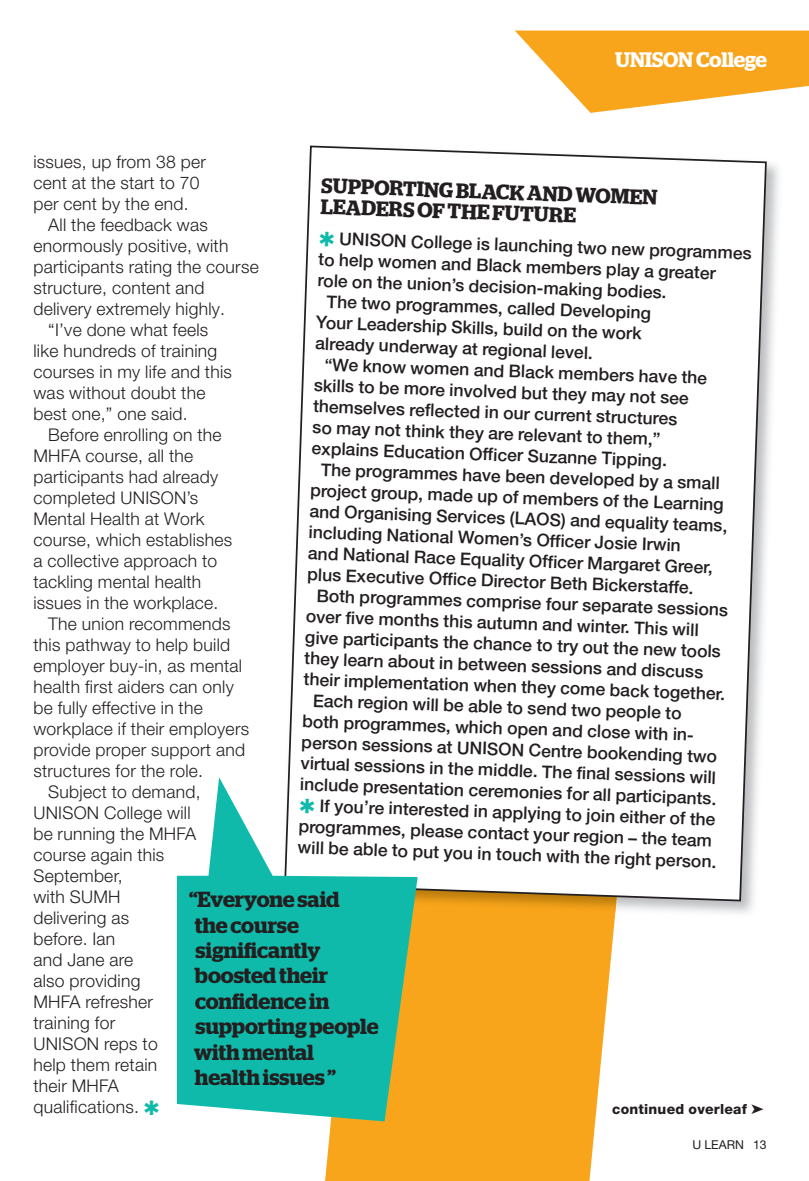
<style>
.page{position:relative;width:809px;height:1181px;background:#fff}
.page>*{position:absolute;margin:0;border:0;box-sizing:border-box;transform-origin:0 0}
.t1{font:600 21.88px/25.4px "Stag";color:#231f20}
.t2{font:600 21px/21px "Stag";color:#231f20}
.t3{font:600 21px "Stag";letter-spacing:-.01em;color:#fff}
.t4{font:500 17.5px "Helvetica Neue LT Pro";color:#231f20}
.t5{font:300 17.5px "Helvetica Neue LT Pro";letter-spacing:.015em;color:#231f20}
.t6{font:800 14px "Helvetica Neue LT Pro";letter-spacing:.015em;color:#231f20}
.t7{font:12.25px "Helvetica Neue LT Pro";color:#231f20}
.s1{color:#10baaa}
</style>
<div class="page">
<svg style="left:515px;top:31px;width:294px;height:82px"></svg>
<div style="left:325px;top:918px;width:290px;height:263px;background:#f9a51b"></div>
<img style="left:310px;top:145px;width:469px;height:768px">
<img style="left:417px;top:901px;width:204px;height:17px">
<svg style="left:288px;top:146px;width:478px;height:755px"></svg>
<svg style="left:177px;top:777px;width:240px;height:344px;fill:#10baaa"></svg>
<p class="t3" style="left:615px;top:47px;width:153px">UNISON College</p>
<p class="t5" style="left:33px;top:151px;width:174px">issues, up from 38 per</p>
<p class="t5" style="left:33px;top:172px;width:168px">cent at the start to 70</p>
<p class="t5" style="left:33px;top:193px;width:157px">per cent by the end.</p>
<p class="t5" style="left:48px;top:214px;width:161px">All the feedback was</p>
<p class="t5" style="left:33px;top:235px;width:196px">enormously positive, with</p>
<p class="t5" style="left:33px;top:256px;width:227px">participants rating the course</p>
<p class="t5" style="left:33px;top:277px;width:173px">structure, content and</p>
<p class="t5" style="left:33px;top:298px;width:193px">delivery extremely highly.</p>
<p class="t5" style="left:48px;top:319px;width:162px">“I’ve done what feels</p>
<p class="t5" style="left:33px;top:340px;width:185px">like hundreds of training</p>
<p class="t5" style="left:33px;top:361px;width:200px">courses in my life and this</p>
<p class="t5" style="left:33px;top:382px;width:173px">was without doubt the</p>
<p class="t5" style="left:33px;top:403px;width:156px">best one,” one said.</p>
<p class="t5" style="left:48px;top:424px;width:175px">Before enrolling on the</p>
<p class="t5" style="left:33px;top:445px;width:161px">MHFA course, all the</p>
<p class="t5" style="left:33px;top:466px;width:186px">participants had already</p>
<p class="t5" style="left:33px;top:487px;width:166px">completed UNISON’s</p>
<p class="t5" style="left:33px;top:508px;width:173px">Mental Health at Work</p>
<p class="t5" style="left:33px;top:529px;width:200px">course, which establishes</p>
<p class="t5" style="left:33px;top:550px;width:185px">a collective approach to</p>
<p class="t5" style="left:33px;top:571px;width:169px">tackling mental health</p>
<p class="t5" style="left:33px;top:592px;width:186px">issues in the workplace.</p>
<p class="t5" style="left:48px;top:613px;width:184px">The union recommends</p>
<p class="t5" style="left:33px;top:634px;width:198px">this pathway to help build</p>
<p class="t5" style="left:33px;top:655px;width:210px">employer buy-in, as mental</p>
<p class="t5" style="left:33px;top:676px;width:202px">health first aiders can only</p>
<p class="t5" style="left:33px;top:697px;width:171px">be fully effective in the</p>
<p class="t5" style="left:33px;top:718px;width:217px">workplace if their employers</p>
<p class="t5" style="left:33px;top:739px;width:213px">provide proper support and</p>
<p class="t5" style="left:33px;top:760px;width:171px">structures for the role.</p>
<p class="t5" style="left:48px;top:781px;width:154px">Subject to demand,</p>
<p class="t5" style="left:33px;top:802px;width:159px">UNISON College will</p>
<p class="t5" style="left:33px;top:823px;width:164px">be running the MHFA</p>
<p class="t5" style="left:33px;top:844px;width:132px">course again this</p>
<p class="t5" style="left:33px;top:865px;width:91px">September,</p>
<p class="t5" style="left:33px;top:886px;width:89px">with SUMH</p>
<p class="t5" style="left:33px;top:907px;width:97px">delivering as</p>
<p class="t5" style="left:33px;top:928px;width:83px">before. Ian</p>
<p class="t5" style="left:33px;top:949px;width:101px">and Jane are</p>
<p class="t5" style="left:33px;top:970px;width:108px">also providing</p>
<p class="t5" style="left:33px;top:991px;width:121px">MHFA refresher</p>
<p class="t5" style="left:33px;top:1012px;width:83px">training for</p>
<p class="t5" style="left:33px;top:1033px;width:126px">UNISON reps to</p>
<p class="t5" style="left:33px;top:1054px;width:125px">help them retain</p>
<p class="t5" style="left:33px;top:1075px;width:87px">their MHFA</p>
<p class="t5" style="left:33px;top:1096px;width:127px">qualifications. <span class="s1">✱</span></p>
<p class="t2" style="left:322px;top:175px;width:338px;rotate:2deg">SUPPORTING BLACK AND WOMEN<br>LEADERS OF THE FUTURE</p>
<p class="t4" style="left:319px;top:228px;width:434px;rotate:2deg"><span class="s1">✱</span> UNISON College is launching two new programmes</p>
<p class="t4" style="left:319px;top:249px;width:399px;rotate:2deg">to help women and Black members play a greater</p>
<p class="t4" style="left:318px;top:270px;width:351px;rotate:2deg">role on the union’s decision-making bodies.</p>
<p class="t4" style="left:327px;top:291px;width:326px;rotate:2deg">The two programmes, called Developing</p>
<p class="t4" style="left:316px;top:312px;width:327px;rotate:2deg">Your Leadership Skills, build on the work</p>
<p class="t4" style="left:316px;top:333px;width:279px;rotate:2deg">already underway at regional level.</p>
<p class="t4" style="left:325px;top:354px;width:384px;rotate:2deg">“We know women and Black members have the</p>
<p class="t4" style="left:314px;top:375px;width:376px;rotate:2deg">skills to be more involved but they may not see</p>
<p class="t4" style="left:313px;top:395px;width:366px;rotate:2deg">themselves reflected in our current structures</p>
<p class="t4" style="left:313px;top:416px;width:350px;rotate:2deg">so may not think they are relevant to them,”</p>
<p class="t4" style="left:312px;top:437px;width:357px;rotate:2deg">explains Education Officer Suzanne Tipping.</p>
<p class="t4" style="left:321px;top:459px;width:400px;rotate:2deg">The programmes have been developed by a small</p>
<p class="t4" style="left:311px;top:479px;width:415px;rotate:2deg">project group, made up of members of the Learning</p>
<p class="t4" style="left:310px;top:500px;width:419px;rotate:2deg">and Organising Services (LAOS) and equality teams,</p>
<p class="t4" style="left:309px;top:521px;width:374px;rotate:2deg">including National Women’s Officer Josie Irwin</p>
<p class="t4" style="left:308px;top:542px;width:406px;rotate:2deg">and National Race Equality Officer Margaret Greer,</p>
<p class="t4" style="left:308px;top:563px;width:388px;rotate:2deg">plus Executive Office Director Beth Bickerstaffe.</p>
<p class="t4" style="left:317px;top:585px;width:413px;rotate:2deg">Both programmes comprise four separate sessions</p>
<p class="t4" style="left:306px;top:605px;width:394px;rotate:2deg">over five months this autumn and winter. This will</p>
<p class="t4" style="left:305px;top:626px;width:417px;rotate:2deg">give participants the chance to try out the new tools</p>
<p class="t4" style="left:305px;top:647px;width:400px;rotate:2deg">they learn about in between sessions and discuss</p>
<p class="t4" style="left:304px;top:668px;width:423px;rotate:2deg">their implementation when they come back together.</p>
<p class="t4" style="left:313px;top:690px;width:370px;rotate:2deg">Each region will be able to send two people to</p>
<p class="t4" style="left:302px;top:710px;width:395px;rotate:2deg">both programmes, which open and close with in-</p>
<p class="t4" style="left:302px;top:731px;width:417px;rotate:2deg">person sessions at UNISON Centre bookending two</p>
<p class="t4" style="left:301px;top:752px;width:417px;rotate:2deg">virtual sessions in the middle. The final sessions will</p>
<p class="t4" style="left:300px;top:773px;width:418px;rotate:2deg">include presentation ceremonies for all participants.</p>
<p class="t4" style="left:300px;top:794px;width:418px;rotate:2deg"><span class="s1">✱</span> If you’re interested in applying to join either of the</p>
<p class="t4" style="left:299px;top:815px;width:415px;rotate:2deg">programmes, please contact your region – the team</p>
<p class="t4" style="left:298px;top:836px;width:420px;rotate:2deg">will be able to put you in touch with the right person.</p>
<p class="t1" style="left:189px;top:886px;width:191px">“Everyone said<br>the course significantly boosted their confidence in supporting people with mental health issues ”</p>
<p class="t6" style="left:612px;top:1100px;width:153px">continued overleaf ➤</p>
<p class="t7" style="left:692px;top:1137px;width:76px">U LEARN 13</p>
</div>
